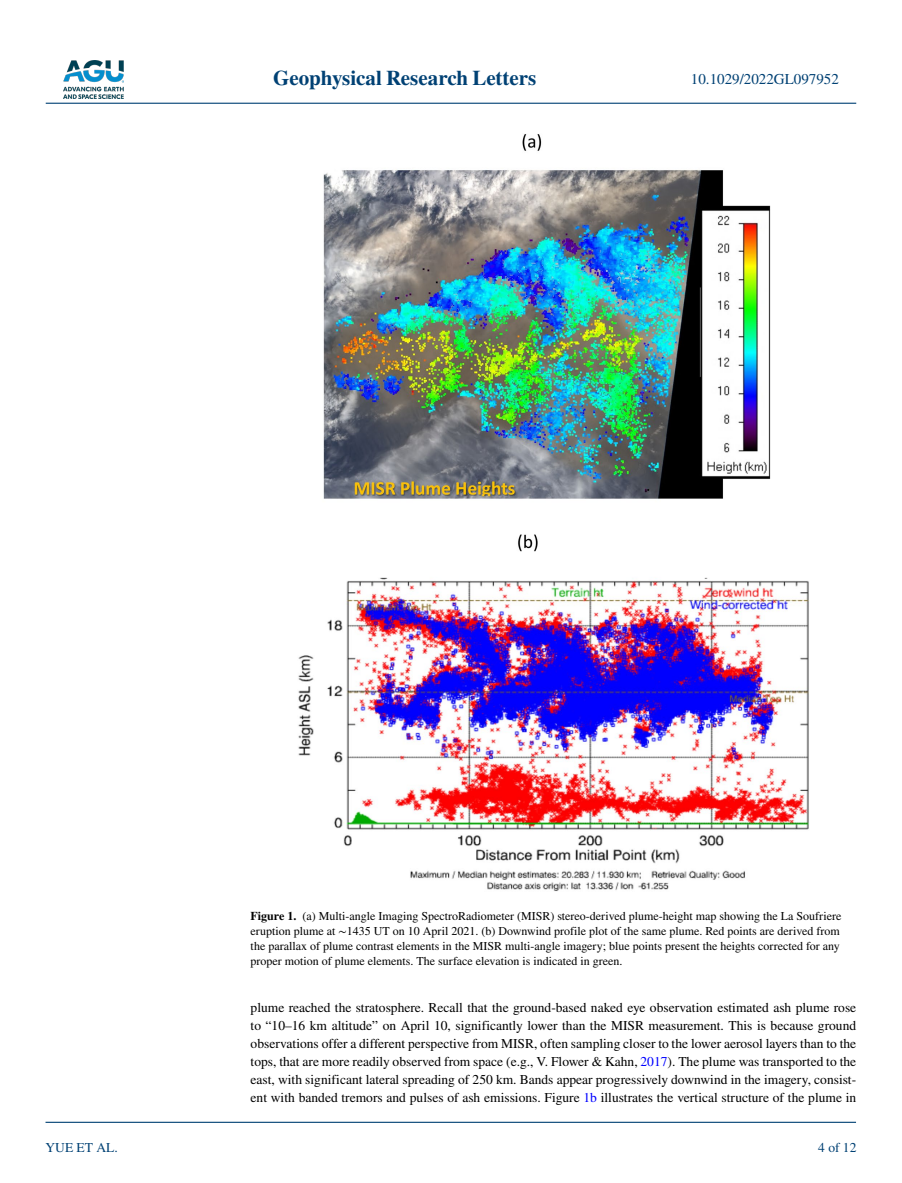
<style>
.page{position:relative;width:902px;height:1183px;background:#fff}
.page>*{position:absolute;margin:0;border:0;box-sizing:border-box;transform-origin:0 0}
.t1{font:700 21px "STIX";color:#004174}
.t2{font:15px "STIX";color:#004174}
.t3{font:13.5px/18px "STIX";color:#000;text-align:justify}
.t4{font:13.5px "STIX";color:#004174}
.t5{font:12px/15px "STIX";color:#000}
.s1{font-weight:700}
.s2{color:#00f}
</style>
<div class="page">
<img style="left:63px;top:60px;width:60px;height:39px">
<hr style="left:46px;top:103px;width:810px;height:1px;background:#004174">
<hr style="left:45px;top:1121px;width:810px;height:1px;background:#004174">
<img style="left:298px;top:134px;width:511px;height:757px">
<h1 class="t1" style="left:273px;top:66px;width:265px">Geophysical Research Letters</h1>
<p class="t2" style="left:691px;top:69px;width:149px">10.1029/2022GL097952</p>
<p class="t4" style="left:45px;top:1138px;width:74px">YUE ET AL.</p>
<p class="t5" style="left:250px;top:909px;width:592px"><span class="s1">Figure 1.</span> (a) Multi-angle Imaging SpectroRadiometer (MISR) stereo-derived plume-height map showing the La Soufriere eruption plume at ∼1435 UT on 10 April 2021. (b) Downwind profile plot of the same plume. Red points are derived from the parallax of plume contrast elements in the MISR multi-angle imagery; blue points present the heights corrected for any proper motion of plume elements. The surface elevation is indicated in green.</p>
<p class="t3" style="left:250px;top:998px;width:607px">plume reached the stratosphere. Recall that the ground-based naked eye observation estimated ash plume rose to “10–16 km altitude” on April 10, significantly lower than the MISR measurement. This is because ground observations offer a different perspective from MISR, often sampling closer to the lower aerosol layers than to the tops, that are more readily observed from space (e.g., V. Flower &amp; Kahn, <span class="s2">2017</span>). The plume was transported to the east, with significant lateral spreading of 250 km. Bands appear progressively downwind in the imagery, consist&shy;ent with banded tremors and pulses of ash emissions. Figure <span class="s2">1b</span> illustrates the vertical structure of the plume in</p>
<p class="t4" style="left:818px;top:1138px;width:40px">4 of 12</p>
</div>
